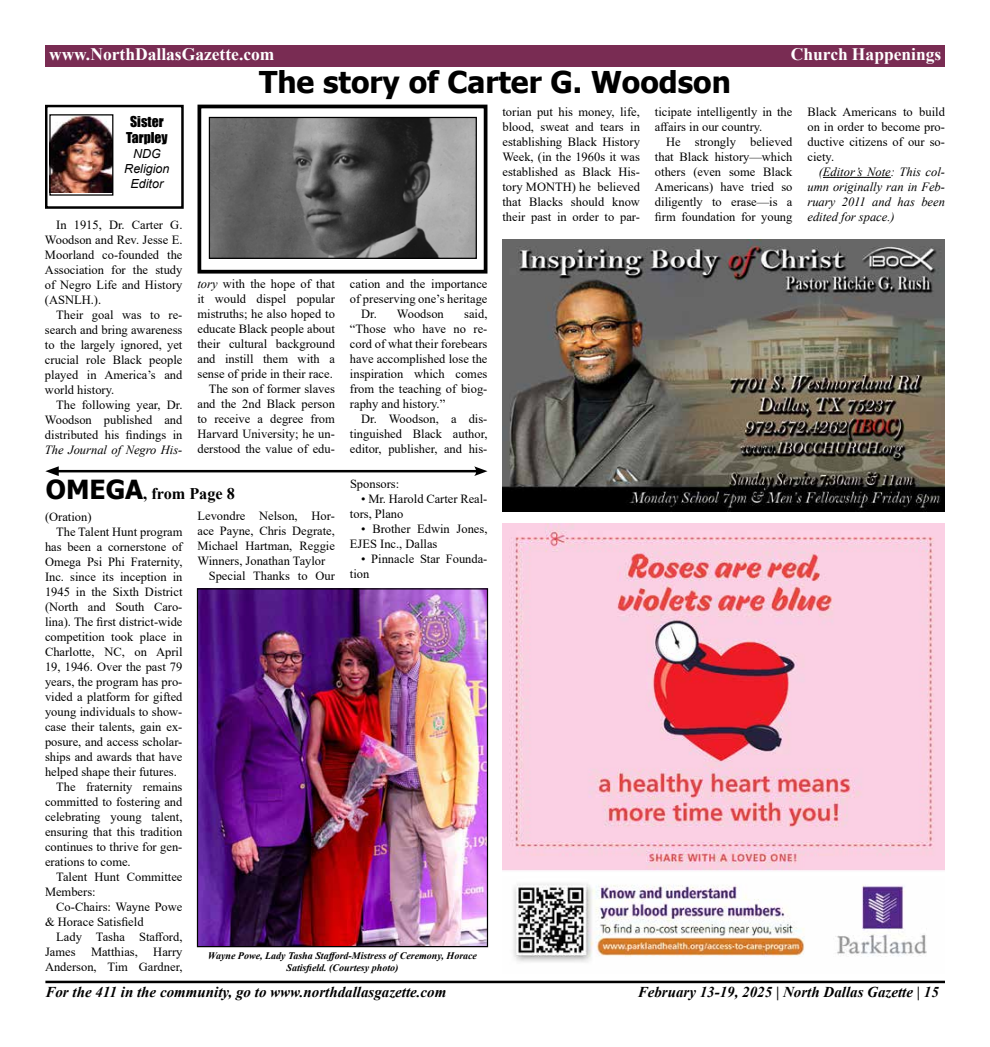
<style>
.page{position:relative;width:990px;height:1047px;background:#fff}
.page>*{position:absolute;margin:0;border:0;box-sizing:border-box;transform-origin:0 0}
.t1{font:700 30px "Tahoma";color:#000}
.t2{font:700 17.5px "Times New Roman";color:#fff}
.t3{font:700 16.25px "Times New Roman";color:#000}
.t4{font:italic 700 15px "Times New Roman";color:#000}
.t5{font:13.75px/16.5px "Impact";color:#000}
.t6{font:12.5px/15px "Times New Roman";color:#000;text-align:justify}
.t7{font:italic 12.5px/15px "Times New Roman";color:#000;text-align:justify}
.t8{font:italic 12.5px/15px "Arial";color:#000;text-align:center}
.t9{font:italic 700 10px/12px "Times New Roman";color:#000;text-align:center}
.s1{font-style:italic}
.s2{font-family:"Tahoma";font-size:26.25px}
</style>
<div class="page">
<hr style="left:823px;top:177px;width:68px;height:1px;background:#000">
<hr style="left:45px;top:980px;width:900px;height:2px;background:#000">
<div style="left:45px;top:45px;width:900px;height:21px;background:#792c53"></div>
<img style="left:503px;top:239px;width:442px;height:272px">
<div style="left:45px;top:105px;width:139px;height:104px;border:2px solid #000"></div>
<img style="left:51px;top:116px;width:60px;height:76px">
<div style="left:49px;top:114px;width:64px;height:82px;border:1px solid #000"></div>
<div style="left:198px;top:105px;width:289px;height:168px;border:4px solid #000"></div>
<img style="left:211px;top:119px;width:264px;height:138px">
<div style="left:209px;top:117px;width:268px;height:142px;border:1px solid #000"></div>
<hr style="left:54px;top:470px;width:425px;height:2px;background:#000">
<svg style="left:45px;top:466px;width:14px;height:10px"></svg>
<svg style="left:474px;top:466px;width:13px;height:10px"></svg>
<img style="left:503px;top:524px;width:442px;height:438px">
<img style="left:199px;top:590px;width:287px;height:355px">
<div style="left:197px;top:588px;width:291px;height:359px;border:1px solid #000"></div>
<h2 class="t2" style="left:49px;top:41px;width:227px">www.NorthDallasGazette.com</h2>
<h2 class="t2" style="left:791px;top:41px;width:152px">Church Happenings</h2>
<p class="t5" style="left:126px;top:113px;width:43px">Sister<br>Tarpley</p>
<p class="t8" style="left:124px;top:147px;width:47px">NDG<br>Religion<br>Editor</p>
<p class="t6" style="left:45px;top:216px;width:139px;text-indent:11px">In 1915, Dr. Carter G.<br>Woodson and Rev. Jesse E.<br>Moorland co-founded the Association for the study of Negro Life and History (ASNLH.).</p>
<p class="t6" style="left:45px;top:306px;width:139px;text-indent:11px">Their goal was to re&shy;search and bring awareness to the largely ignored, yet crucial role Black people played in America’s and world history.</p>
<p class="t6" style="left:45px;top:396px;width:139px;text-indent:11px">The following year, Dr.<br>Woodson published and distributed his findings in</p>
<p class="t7" style="left:45px;top:442px;width:139px">The Journal of Negro His-</p>
<h1 class="t1" style="left:259px;top:61px;width:473px">The story of Carter G. Woodson</h1>
<p class="t6" style="left:502px;top:104px;width:139px">torian put his money, life, blood, sweat and tears in establishing Black History Week, (in the 1960s it was established as Black His&shy;tory MONTH) he believed that Blacks should know their past in order to par-</p>
<p class="t6" style="left:655px;top:104px;width:139px">ticipate intelligently in the affairs in our country.</p>
<p class="t6" style="left:655px;top:134px;width:139px;text-indent:11px">He strongly believed that Black history—which others (even some Black Americans) have tried so diligently to erase—is a firm foundation for young</p>
<p class="t6" style="left:197px;top:276px;width:139px;text-align:right"><span class="s1">tory</span> with the hope of that it would dispel popular mistruths; he also hoped to educate Black people about their cultural background and instill them with a sense of pride in their race.<br>The son of former slaves and the 2nd Black person to receive a degree from<br>Harvard University; he un&shy;derstood the value of edu-</p>
<p class="t6" style="left:350px;top:276px;width:139px">cation and the importance</p>
<p class="t6" style="left:350px;top:291px;width:139px">of preserving one’s heritage</p>
<p class="t6" style="left:361px;top:306px;width:84px">Dr. Woodson</p>
<p class="t6" style="left:350px;top:306px;width:139px;text-indent:114px">said, “Those who have no re&shy;cord of what their forebears have accomplished lose the inspiration which comes from the teaching of biog&shy;raphy and history.”</p>
<p class="t6" style="left:350px;top:411px;width:139px;text-indent:11px">Dr. Woodson, a dis&shy;tinguished Black author, editor, publisher, and his-</p>
<p class="t6" style="left:350px;top:476px;width:51px">Sponsors:</p>
<p class="t6" style="left:350px;top:491px;width:139px;text-indent:11px">• Mr. Harold Carter Real&shy;tors, Plano</p>
<p class="t6" style="left:350px;top:521px;width:139px;text-indent:11px">• Brother Edwin Jones,<br>EJES Inc., Dallas</p>
<p class="t6" style="left:350px;top:551px;width:139px;text-indent:11px">• Pinnacle Star Founda&shy;tion</p>
<h3 class="t3" style="left:46px;top:482px;width:191px"><span class="s2">OMEGA</span>, from Page 8</h3>
<p class="t6" style="left:198px;top:507px;width:139px">Levondre Nelson, Hor-</p>
<p class="t6" style="left:198px;top:522px;width:139px">ace Payne, Chris Degrate,</p>
<p class="t6" style="left:198px;top:537px;width:139px">Michael Hartman, Reggie</p>
<p class="t6" style="left:198px;top:552px;width:129px">Winners, Jonathan Taylor</p>
<p class="t6" style="left:209px;top:567px;width:128px">Special Thanks to Our</p>
<p class="t6" style="left:45px;top:508px;width:48px">(Oration)</p>
<p class="t6" style="left:56px;top:523px;width:128px">The Talent Hunt program</p>
<p class="t6" style="left:45px;top:538px;width:139px">has been a cornerstone of</p>
<p class="t6" style="left:45px;top:553px;width:139px">Omega Psi Phi Fraternity,</p>
<p class="t6" style="left:45px;top:568px;width:139px">Inc. since its inception in</p>
<p class="t6" style="left:45px;top:583px;width:139px">1945 in the Sixth District</p>
<p class="t6" style="left:45px;top:598px;width:139px">(North and South Caro-</p>
<p class="t6" style="left:45px;top:613px;width:139px">lina). The first district-wide</p>
<p class="t6" style="left:45px;top:628px;width:139px">competition took place in</p>
<p class="t6" style="left:45px;top:643px;width:139px">Charlotte, NC, on April</p>
<p class="t6" style="left:45px;top:658px;width:139px">19, 1946. Over the past 79</p>
<p class="t6" style="left:45px;top:673px;width:139px">years, the program has pro-</p>
<p class="t6" style="left:45px;top:688px;width:139px">vided a platform for gifted</p>
<p class="t6" style="left:45px;top:703px;width:139px">young individuals to show-</p>
<p class="t6" style="left:45px;top:718px;width:139px">case their talents, gain ex-</p>
<p class="t6" style="left:45px;top:733px;width:139px">posure, and access scholar-</p>
<p class="t6" style="left:45px;top:748px;width:139px">ships and awards that have</p>
<p class="t6" style="left:45px;top:763px;width:133px">helped shape their futures.</p>
<p class="t6" style="left:56px;top:778px;width:128px">The fraternity remains</p>
<p class="t6" style="left:45px;top:793px;width:139px">committed to fostering and</p>
<p class="t6" style="left:45px;top:808px;width:139px">celebrating young talent,</p>
<p class="t6" style="left:45px;top:823px;width:139px">ensuring that this tradition</p>
<p class="t6" style="left:45px;top:838px;width:139px">continues to thrive for gen-</p>
<p class="t6" style="left:45px;top:853px;width:87px">erations to come.</p>
<p class="t6" style="left:56px;top:868px;width:128px">Talent Hunt Committee</p>
<p class="t6" style="left:45px;top:883px;width:52px">Members:</p>
<p class="t6" style="left:56px;top:898px;width:128px">Co-Chairs: Wayne Powe</p>
<p class="t6" style="left:45px;top:913px;width:100px">&amp; Horace Satisfield</p>
<p class="t6" style="left:56px;top:928px;width:128px">Lady Tasha Stafford,</p>
<p class="t6" style="left:45px;top:943px;width:139px">James Matthias, Harry</p>
<p class="t6" style="left:45px;top:958px;width:139px">Anderson, Tim Gardner,</p>
<p class="t9" style="left:208px;top:948px;width:271px">Wayne Powe, Lady Tasha Stafford-Mistress of Ceremony, Horace<br>Satisfield. (Courtesy photo)</p>
<p class="t6" style="left:808px;top:104px;width:139px">Black Americans to build on in order to become pro&shy;ductive citizens of our so&shy;ciety.</p>
<p class="t7" style="left:808px;top:164px;width:139px;text-indent:11px">(Editor’s Note: This col&shy;umn originally ran in Feb&shy;ruary 2011 and has been edited for space.)</p>
<p class="t4" style="left:45px;top:981px;width:403px">For the 411 in the community, go to www.northdallasgazette.com</p>
<p class="t4" style="left:638px;top:981px;width:303px">February 13-19, 2025 | North Dallas Gazette | 15</p>
</div>
